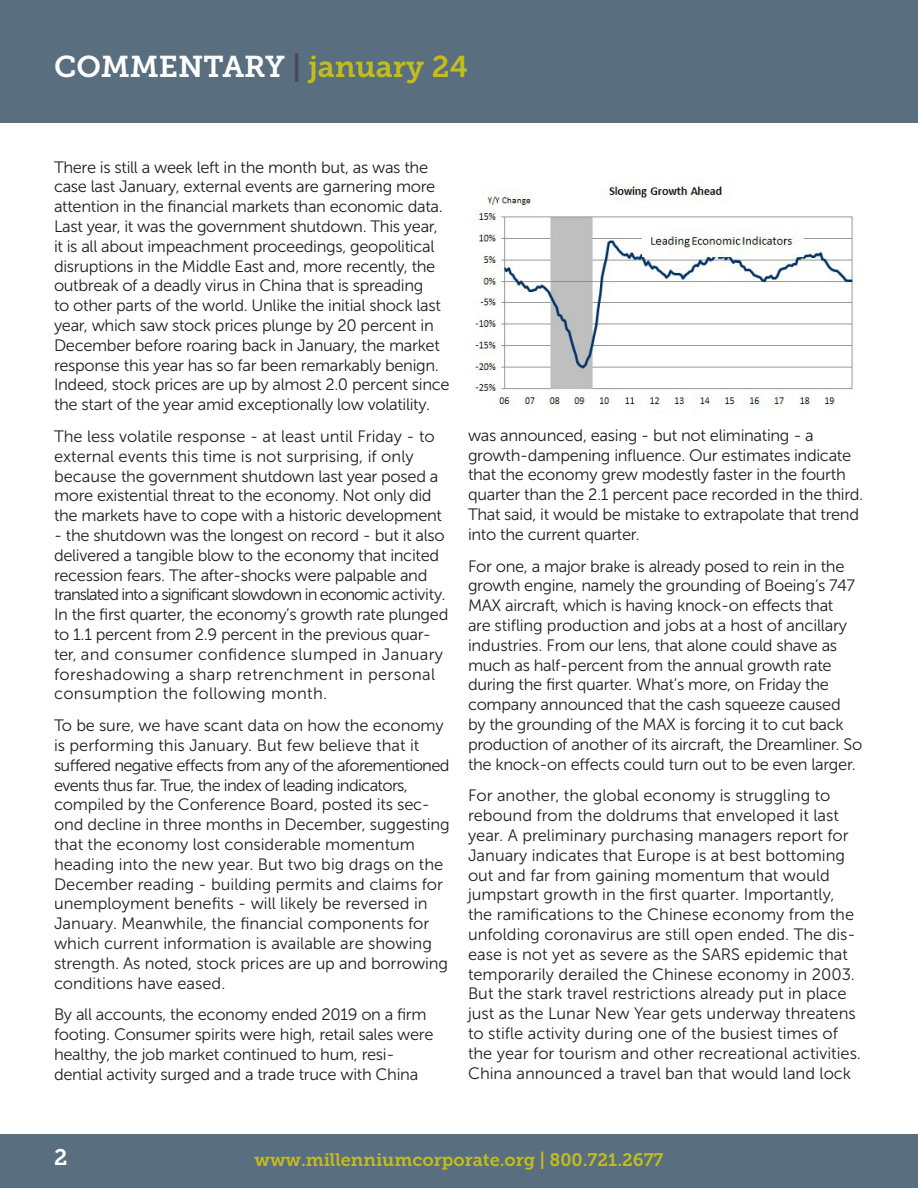
<style>
.page{position:relative;width:918px;height:1188px;background:#fff}
.page>*{position:absolute;margin:0;border:0;box-sizing:border-box;transform-origin:0 0}
.t1{font:30px "Museo Slab 700";color:#fff}
.t2{font:22.5px "Museo Slab 700";color:#fff}
.t3{font:18px "Museo Slab 700";color:#c3bd1c}
.No_Spacing{font:16.5px/19.8px "Museo Sans 300";letter-spacing:-.02em;color:#231f20}
.No_Spacing-2{font:16.5px/19.8px "Museo Sans 300";color:#231f20}
.s1{color:#464b59}
.s2{color:#c3bd1c}
</style>
<div class="page">
<div style="left:0;top:0;width:918px;height:122px;background:#596e7f"></div>
<div style="left:0;top:1134px;width:918px;height:54px;background:#596e7f"></div>
<img style="left:473px;top:175px;width:383px;height:238px">
<p class="t1" style="left:54px;top:49px;width:416px">COMMENTARY <span class="s1">|</span> <span class="s2">january 24</span></p>
<p class="No_Spacing" style="left:54px;top:157px;width:397px">There is still a week left in the month but, as was the case last January, external events are garnering more attention in the financial markets than economic data.<br>Last year, it was the government shutdown. This year, it is all about impeachment proceedings, geopolitical disruptions in the Middle East and, more recently, the outbreak of a deadly virus in China that is spreading<br>to other parts of the world. Unlike the initial shock last year, which saw stock prices plunge by 20 percent in December before roaring back in January, the market response this year has so far been remarkably benign.<br>Indeed, stock prices are up by almost 2.0 percent since the start of the year amid exceptionally low volatility.</p>
<p class="No_Spacing" style="left:54px;top:427px;width:390px">The less volatile response - at least until Friday - to external events this time is not surprising, if only because the government shutdown last year posed a more existential threat to the economy. Not only did the markets have to cope with a historic development</p>
<p class="No_Spacing" style="left:54px;top:526px;width:396px">- the shutdown was the longest on record - but it also delivered a tangible blow to the economy that incited recession fears. The after-shocks were palpable and translated into a significant slowdown in economic activity.<br>In the first quarter, the economy’s growth rate plunged to 1.1 percent from 2.9 percent in the previous quar&shy;ter, and consumer confidence slumped in January foreshadowing a sharp retrenchment in personal consumption the following month.</p>
<p class="No_Spacing-2" style="left:54px;top:716px;width:397px">To be sure, we have scant data on how the economy is performing this January. But few believe that it suffered negative effects from any of the aforementioned events thus far. True, the index of leading indicators, compiled by the Conference Board, posted its sec&shy;ond decline in three months in December, suggesting that the economy lost considerable momentum heading into the new year. But two big drags on the December reading - building permits and claims for unemployment benefits - will likely be reversed in January. Meanwhile, the financial components for which current information is available are showing strength. As noted, stock prices are up and borrowing conditions have eased.</p>
<p class="No_Spacing" style="left:54px;top:1005px;width:381px">By all accounts, the economy ended 2019 on a firm footing. Consumer spirits were high, retail sales were healthy, the job market continued to hum, resi&shy;dential activity surged and a trade truce with China</p>
<p class="No_Spacing" style="left:468px;top:425px;width:397px">was announced, easing - but not eliminating - a growth-dampening influence. Our estimates indicate that the economy grew modestly faster in the fourth quarter than the 2.1 percent pace recorded in the third.<br>That said, it would be mistake to extrapolate that trend into the current quarter.</p>
<p class="No_Spacing" style="left:468px;top:556px;width:396px">For one, a major brake is already posed to rein in the growth engine, namely the grounding of Boeing’s 747<br>MAX aircraft, which is having knock-on effects that<br>are stifling production and jobs at a host of ancillary industries. From our lens, that alone could shave as much as half-percent from the annual growth rate during the first quarter. What’s more, on Friday the company announced that the cash squeeze caused by the grounding of the MAX is forcing it to cut back production of another of its aircraft, the Dreamliner. So the knock-on effects could turn out to be even larger.</p>
<p class="No_Spacing-2" style="left:468px;top:786px;width:395px">For another, the global economy is struggling to rebound from the doldrums that enveloped it last year. A preliminary purchasing managers report for January indicates that Europe is at best bottoming out and far from gaining momentum that would jumpstart growth in the first quarter. Importantly, the ramifications to the Chinese economy from the unfolding coronavirus are still open ended. The dis&shy;ease is not yet as severe as the SARS epidemic that temporarily derailed the Chinese economy in 2003.<br>But the stark travel restrictions already put in place just as the Lunar New Year gets underway threatens to stifle activity during one of the busiest times of the year for tourism and other recreational activities.<br>China announced a travel ban that would land lock</p>
<p class="t2" style="left:54px;top:1145px;width:15px">2</p>
<p class="t3" style="left:254px;top:1150px;width:411px">www.millenniumcorporate.org | 800.721.2677</p>
</div>
